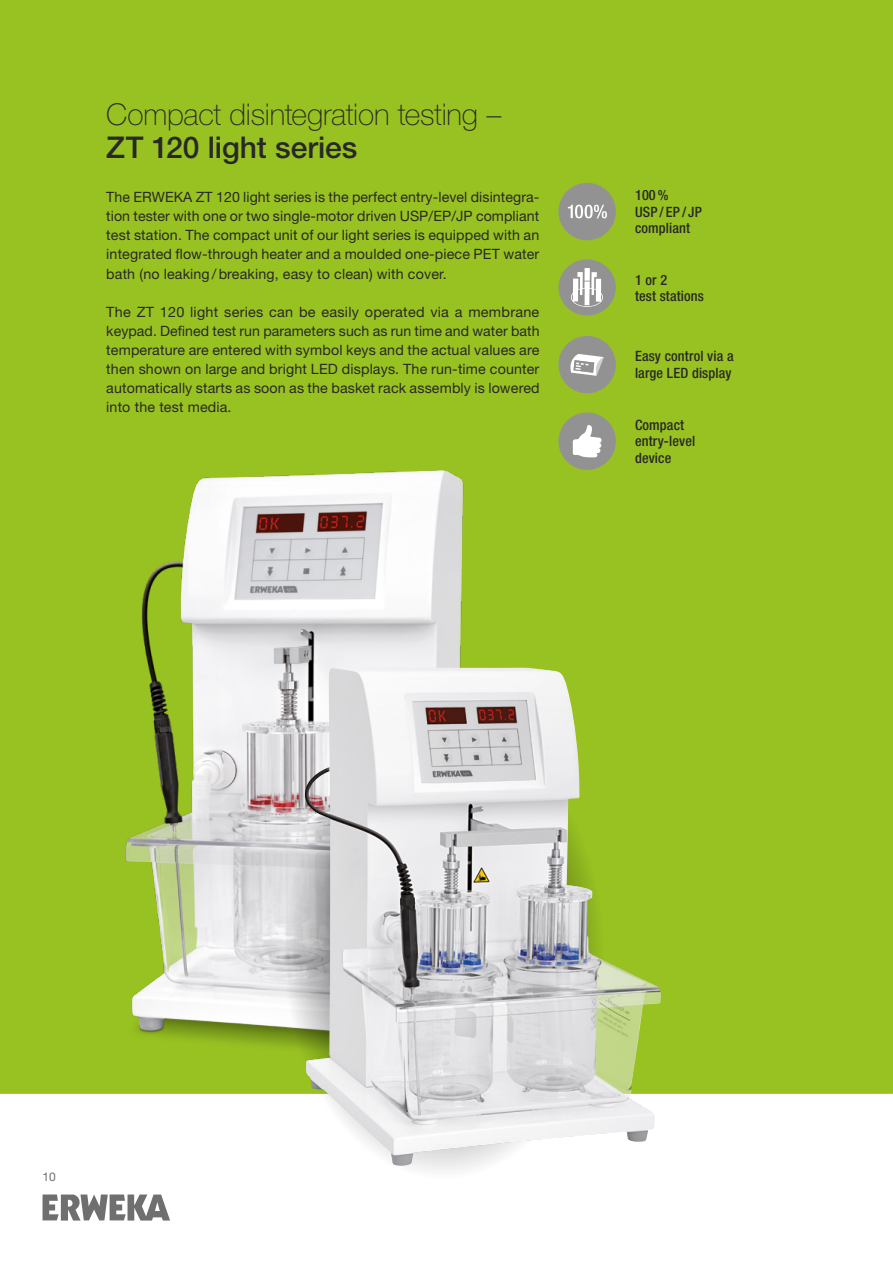
<style>
.page{position:relative;width:893px;height:1263px;background:#fff}
.page>*{position:absolute;margin:0;border:0;box-sizing:border-box;transform-origin:0 0}
.t1{font:100 30px "Helvetica Neue LT Std";letter-spacing:-.01em;color:#282827}
.t2{font:500 30px "Helvetica Neue LT Std";color:#282827}
.t3{font:14.25px/19.2px "Helvetica Neue LT Std";letter-spacing:.01em;color:#282827;text-align:justify}
.t4{font:500 condensed 14.25px/16.5px "Helvetica Neue LT Std";letter-spacing:.01em;color:#282827}
.t5{font:12px "Helvetica Neue LT Std";color:#706f6f}
</style>
<div class="page">
<svg style="left:43px;top:1194px;width:127px;height:26px"></svg>
<div style="left:0;top:0;width:893px;height:1094px;background:#98c222"></div>
<div style="left:558px;top:183px;width:58px;height:57px;background:#929292;border-radius:50%"></div>
<svg style="left:568px;top:205px;width:39px;height:13px"></svg>
<div style="left:558px;top:259px;width:58px;height:57px;background:#929292;border-radius:50%"></div>
<div style="left:584px;top:268px;width:6px;height:13px;background:#fff"></div>
<svg style="left:571px;top:272px;width:32px;height:35px"></svg>
<div style="left:558px;top:336px;width:58px;height:57px;background:#929292;border-radius:50%"></div>
<svg style="left:570px;top:354px;width:34px;height:22px"></svg>
<div style="left:558px;top:412px;width:58px;height:58px;background:#929292;border-radius:50%"></div>
<svg style="left:573px;top:425px;width:29px;height:32px"></svg>
<img style="left:106px;top:451px;width:377px;height:619px">
<svg style="left:250px;top:676px;width:387px;height:550px"></svg>
<img style="left:303px;top:667px;width:358px;height:500px">
<h1 class="t1" style="left:106px;top:98px;width:397px">Compact disintegration testing –</h1>
<h1 class="t2" style="left:106px;top:130px;width:253px">ZT 120 light series</h1>
<p class="t3" style="left:106px;top:187px;width:434px">The ERWEKA ZT 120 light series is the perfect entry-level disintegra&shy;tion tester with one or two single-motor driven USP/EP/JP compliant test station. The compact unit of our light series is equipped with an integrated flow-through heater and a moulded one-piece PET water bath (no leaking /breaking, easy to clean) with cover.</p>
<p class="t3" style="left:106px;top:302px;width:435px">The ZT 120 light series can be easily operated via a membrane keypad. Defined test run parameters such as run time and water bath temperature are entered with symbol keys and the actual values are then shown on large and bright LED displays. The run-time counter automatically starts as soon as the basket rack assembly is lowered into the test media.</p>
<p class="t4" style="left:635px;top:187px;width:68px">100%<br>USP/EP/JP compliant</p>
<p class="t4" style="left:635px;top:271px;width:70px">1 or 2<br>test stations</p>
<p class="t4" style="left:635px;top:348px;width:100px">Easy control via a large LED display</p>
<p class="t4" style="left:635px;top:416px;width:62px">Compact entry-level device</p>
<p class="t5" style="left:43px;top:1169px;width:15px">10</p>
</div>
